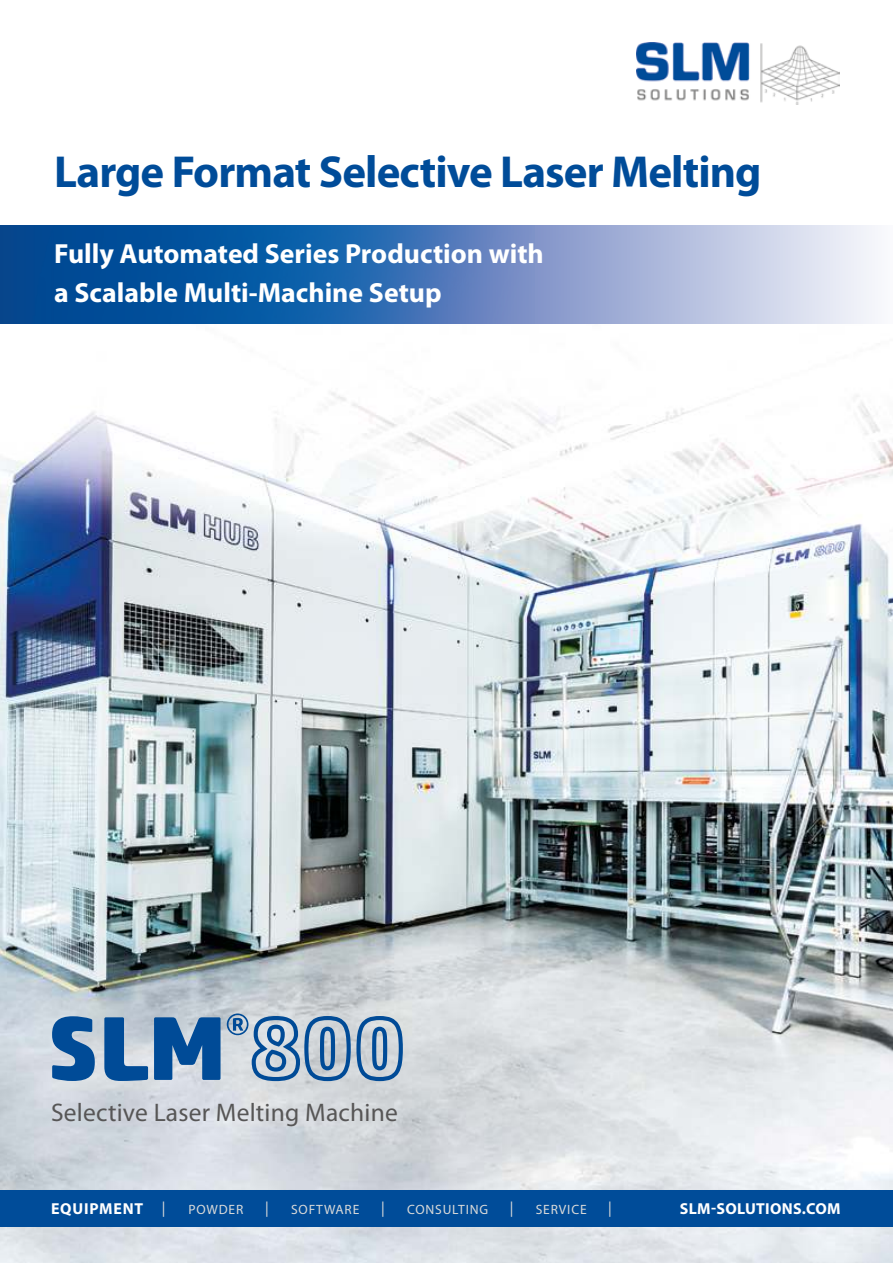
<style>
.page{position:relative;width:893px;height:1263px;background:#fff}
.page>*{position:absolute;margin:0;border:0;box-sizing:border-box;transform-origin:0 0}
.t1{font:700 45px "Myriad Pro";letter-spacing:-.02em;color:#004c99}
.t2{font:700 27.75px/38.2px "Myriad Pro";color:#fff}
.t3{font:25.5px "Myriad Pro";letter-spacing:.01em;color:#575656}
.t4{font:700 15.9px "Myriad Pro";letter-spacing:.02em;color:#fff}
.t5{font:700 15.9px "Myriad Pro";letter-spacing:.05em;color:#fff}
.t6{font:15.3px "Myriad Pro";color:#dadad9}
.t7{font:13.5px "Myriad Pro";letter-spacing:.06em;color:#dadad9}
.s1{font-weight:400;font-size:15.3px;color:#dadad9}
</style>
<div class="page">
<img style="left:0;top:323px;width:893px;height:940px">
<img style="left:637px;top:43px;width:203px;height:62px">
<img style="left:0;top:225px;width:534px;height:98px">
<div style="left:0;top:1191px;width:893px;height:36px;background:#004c99"></div>
<svg style="left:52px;top:1016px;width:43px;height:65px;background:#4177ad"></svg>
<svg style="left:104px;top:1017px;width:44px;height:64px;background:#5b87b5"></svg>
<svg style="left:154px;top:1017px;width:67px;height:63px;background:#326da8"></svg>
<svg style="left:227px;top:1013px;width:176px;height:68px;background:#94adc6"></svg>
<h1 class="t1" style="left:54px;top:154px;width:709px">Large Format Selective Laser Melting</h1>
<p class="t2" style="left:54px;top:237px;width:491px">Fully Automated Series Production with a Scalable Multi-Machine Setup</p>
<p class="t3" style="left:51px;top:1102px;width:348px">Selective Laser Melting Machine</p>
<p class="t5" style="left:51px;top:1202px;width:116px">EQUIPMENT <span class="s1">|</span></p>
<p class="t7" style="left:188px;top:1204px;width:56px">POWDER</p>
<p class="t6" style="left:265px;top:1201px;width:5px">|</p>
<p class="t7" style="left:291px;top:1204px;width:70px">SOFTWARE</p>
<p class="t6" style="left:381px;top:1201px;width:5px">|</p>
<p class="t7" style="left:407px;top:1204px;width:83px">CONSULTING</p>
<p class="t6" style="left:510px;top:1201px;width:5px">|</p>
<p class="t7" style="left:536px;top:1204px;width:52px">SERVICE</p>
<p class="t6" style="left:608px;top:1201px;width:5px">|</p>
<p class="t4" style="left:680px;top:1202px;width:162px">SLM-SOLUTIONS.COM</p>
</div>
